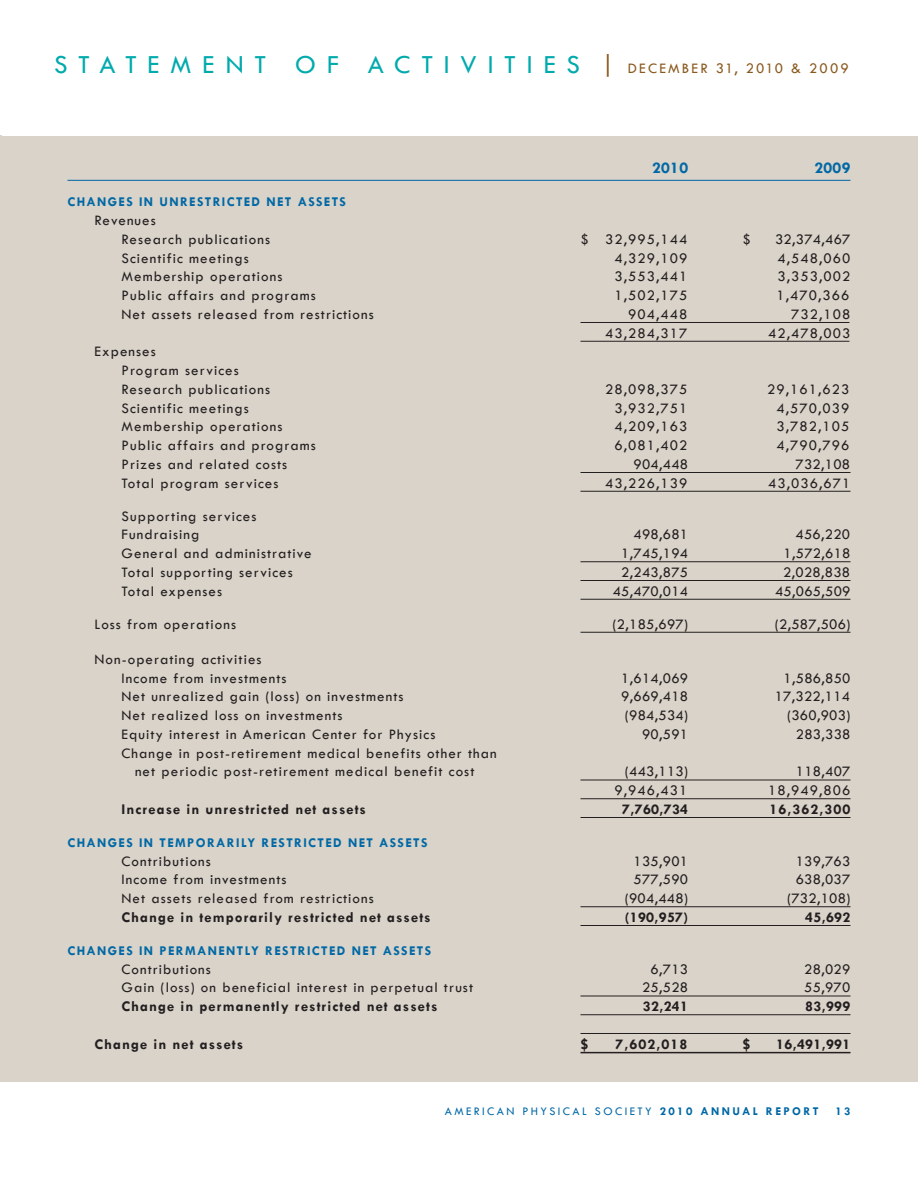
<style>
.page{position:relative;width:918px;height:1188px;background:#fff}
.page>*{position:absolute;margin:0;border:0;box-sizing:border-box;transform-origin:0 0}
.t1{font:27px "Tw Cen";letter-spacing:.4em;color:#00aaad}
.t2{font:700 16.5px "Tw Cen";letter-spacing:.02em;color:#0068a5}
.t3{font:15px/18.8px "Tw Cen";letter-spacing:.07em;color:#231f20}
.t4{font:700 15px "Tw Cen";letter-spacing:.07em;color:#231f20}
.t5{font:700 13.5px "Tw Cen";letter-spacing:.1em;color:#0068a5}
.t6{font:12px "Tw Cen";letter-spacing:.2em;color:#0068a5}
.t7{font:700 12px "Tw Cen";color:#0068a5}
.s1{color:#8a591e}
.s2{font-size:15px;color:#8a591e}
.s3{font-weight:700}
</style>
<div class="page">
<hr style="left:0;top:135px;width:1px;height:945px;background:#d9d3c9">
<div style="left:0;top:136px;width:918px;height:945px;background:#d9d3c9"></div>
<hr style="left:68px;top:180px;width:782px;height:1px;background:#0068a5">
<hr style="left:580px;top:322px;width:269px;height:1px;background:#231f20">
<hr style="left:580px;top:341px;width:269px;height:1px;background:#231f20">
<hr style="left:580px;top:472px;width:270px;height:1px;background:#231f20">
<hr style="left:580px;top:491px;width:270px;height:1px;background:#231f20">
<hr style="left:580px;top:561px;width:270px;height:1px;background:#231f20">
<hr style="left:580px;top:580px;width:270px;height:1px;background:#231f20">
<hr style="left:580px;top:599px;width:270px;height:1px;background:#231f20">
<hr style="left:580px;top:632px;width:270px;height:1px;background:#231f20">
<hr style="left:580px;top:780px;width:270px;height:1px;background:#231f20">
<hr style="left:580px;top:798px;width:270px;height:1px;background:#231f20">
<hr style="left:580px;top:817px;width:270px;height:1px;background:#231f20">
<hr style="left:580px;top:906px;width:270px;height:1px;background:#231f20">
<hr style="left:580px;top:925px;width:270px;height:1px;background:#231f20">
<hr style="left:580px;top:996px;width:270px;height:1px;background:#231f20">
<hr style="left:580px;top:1014px;width:270px;height:1px;background:#231f20">
<hr style="left:580px;top:1033px;width:270px;height:1px;background:#231f20">
<hr style="left:580px;top:1052px;width:270px;height:1px;background:#231f20">
<p class="t1" style="left:54px;top:48px;width:796px">statement of Activ ities <span class="s1">|</span> <span class="s2">December 31, 2010 &amp; 2009</span></p>
<p class="t5" style="left:68px;top:194px;width:139px">Changes in unrestrict</p>
<p class="t5" style="left:244px;top:194px;width:63px">ed net ass</p>
<p class="t5" style="left:324px;top:194px;width:16px">ets</p>
<p class="t3" style="left:94px;top:211px;width:177px">Revenues<br>Research publications</p>
<p class="t2" style="left:652px;top:158px;width:38px">2010</p>
<p class="t2" style="left:814px;top:158px;width:38px">2009</p>
<p class="t3" style="left:580px;top:230px;width:108px">$ 32,995,144</p>
<p class="t3" style="left:742px;top:230px;width:10px">$</p>
<p class="t3" style="left:775px;top:230px;width:77px">32,374,467</p>
<p class="t3" style="left:95px;top:248px;width:156px">Scientific meetings</p>
<p class="t3" style="left:615px;top:248px;width:74px">4,329,109</p>
<p class="t3" style="left:778px;top:248px;width:74px">4,548,060</p>
<p class="t3" style="left:95px;top:267px;width:21px">M</p>
<p class="t3" style="left:134px;top:267px;width:150px">embership operations</p>
<p class="t3" style="left:615px;top:267px;width:74px">3,553,441</p>
<p class="t3" style="left:778px;top:267px;width:74px">3,353,002</p>
<p class="t3" style="left:122px;top:286px;width:196px">Public affairs and programs</p>
<p class="t3" style="left:615px;top:286px;width:74px">1,502,175</p>
<p class="t3" style="left:777px;top:286px;width:74px">1,470,366</p>
<p class="t3" style="left:95px;top:305px;width:20px">N</p>
<p class="t3" style="left:133px;top:305px;width:243px">et assets released from restrictions</p>
<p class="t3" style="left:628px;top:305px;width:61px">904,448</p>
<p class="t3" style="left:791px;top:305px;width:61px">732,108</p>
<p class="t3" style="left:605px;top:323px;width:84px">43,284,317</p>
<p class="t3" style="left:768px;top:323px;width:84px">42,478,003</p>
<p class="t3" style="left:95px;top:342px;width:63px">Expenses</p>
<p class="t3" style="left:122px;top:361px;width:119px">Program services</p>
<p class="t3" style="left:95px;top:380px;width:177px">Research publications</p>
<p class="t3" style="left:605px;top:380px;width:84px">28,098,375</p>
<p class="t3" style="left:767px;top:380px;width:84px">29,161,623</p>
<p class="t3" style="left:95px;top:398px;width:156px">Scientific meetings</p>
<p class="t3" style="left:615px;top:398px;width:74px">3,932,751</p>
<p class="t3" style="left:777px;top:398px;width:74px">4,570,039</p>
<p class="t3" style="left:95px;top:417px;width:21px">M</p>
<p class="t3" style="left:134px;top:417px;width:150px">embership operations</p>
<p class="t3" style="left:615px;top:417px;width:74px">4,209,163</p>
<p class="t3" style="left:777px;top:417px;width:74px">3,782,105</p>
<p class="t3" style="left:122px;top:436px;width:196px">Public affairs and programs</p>
<p class="t3" style="left:615px;top:436px;width:74px">6,081,402</p>
<p class="t3" style="left:777px;top:436px;width:74px">4,790,796</p>
<p class="t3" style="left:122px;top:455px;width:167px">Prizes and related costs</p>
<p class="t3" style="left:633px;top:455px;width:56px">904,448</p>
<p class="t3" style="left:795px;top:455px;width:56px">732,108</p>
<p class="t3" style="left:95px;top:473px;width:185px">Total program services</p>
<p class="t3" style="left:605px;top:473px;width:84px">43,226,139</p>
<p class="t3" style="left:768px;top:473px;width:84px">43,036,671</p>
<p class="t3" style="left:122px;top:506px;width:136px;text-indent:-27px">Supporting services<br>Fundraising</p>
<p class="t3" style="left:633px;top:525px;width:56px">498,681</p>
<p class="t3" style="left:795px;top:525px;width:56px">456,220</p>
<p class="t3" style="left:95px;top:544px;width:20px">G</p>
<p class="t3" style="left:134px;top:544px;width:179px">eneral and administrative</p>
<p class="t3" style="left:621px;top:544px;width:68px">1,745,194</p>
<p class="t3" style="left:784px;top:544px;width:68px">1,572,618</p>
<p class="t3" style="left:95px;top:563px;width:200px">Total supporting services</p>
<p class="t3" style="left:621px;top:563px;width:68px">2,243,875</p>
<p class="t3" style="left:783px;top:563px;width:68px">2,028,838</p>
<p class="t3" style="left:95px;top:581px;width:129px">Total expenses</p>
<p class="t3" style="left:613px;top:581px;width:77px">45,470,014</p>
<p class="t3" style="left:775px;top:581px;width:77px">45,065,509</p>
<p class="t3" style="left:95px;top:614px;width:143px">Loss from operations</p>
<p class="t3" style="left:613px;top:614px;width:77px">(2,185,697)</p>
<p class="t3" style="left:775px;top:614px;width:77px">(2,587,506)</p>
<p class="t3" style="left:95px;top:650px;width:194px">Non-operating activities<br>I ncome from investments</p>
<p class="t3" style="left:621px;top:668px;width:68px">1,614,069</p>
<p class="t3" style="left:784px;top:668px;width:68px">1,586,850</p>
<p class="t3" style="left:95px;top:687px;width:20px">N</p>
<p class="t3" style="left:133px;top:687px;width:272px">et unrealized gain (loss) on investments</p>
<p class="t3" style="left:621px;top:687px;width:68px">9,669,418</p>
<p class="t3" style="left:775px;top:687px;width:77px">17,322,114</p>
<p class="t3" style="left:95px;top:706px;width:20px">N</p>
<p class="t3" style="left:133px;top:706px;width:211px">et realized loss on investments</p>
<p class="t3" style="left:625px;top:706px;width:65px">(984,534)</p>
<p class="t3" style="left:787px;top:706px;width:65px">(360,903)</p>
<p class="t3" style="left:95px;top:725px;width:342px">Equity interest in American Center for Physics</p>
<p class="t3" style="left:642px;top:725px;width:48px">90,591</p>
<p class="t3" style="left:796px;top:725px;width:56px">283,338</p>
<p class="t3" style="left:95px;top:743px;width:19px">C</p>
<p class="t3" style="left:132px;top:743px;width:367px">hange in post-retirement medical benefits other than net periodic post-retirement medical benefit cost</p>
<p class="t3" style="left:625px;top:762px;width:65px">(443,113)</p>
<p class="t3" style="left:796px;top:762px;width:56px">118,407</p>
<p class="t3" style="left:615px;top:781px;width:74px">9,946,431</p>
<p class="t3" style="left:768px;top:781px;width:84px">18,949,806</p>
<p class="t4" style="left:122px;top:800px;width:246px">Increase in unrestricted net assets</p>
<p class="t4" style="left:622px;top:800px;width:67px">7,760,734</p>
<p class="t4" style="left:770px;top:800px;width:82px">16,362,300</p>
<p class="t5" style="left:68px;top:835px;width:149px">Changes in Temporari</p>
<p class="t5" style="left:241px;top:835px;width:47px">ly r estrict</p>
<p class="t5" style="left:325px;top:835px;width:63px">ed net ass</p>
<p class="t5" style="left:405px;top:835px;width:16px">ets</p>
<p class="t3" style="left:122px;top:851px;width:91px">Contributions</p>
<p class="t3" style="left:633px;top:851px;width:56px">135,901</p>
<p class="t3" style="left:796px;top:851px;width:56px">139,763</p>
<p class="t3" style="left:94px;top:870px;width:194px">I ncome from investments</p>
<p class="t3" style="left:633px;top:870px;width:56px">577,590</p>
<p class="t3" style="left:796px;top:870px;width:56px">638,037</p>
<p class="t3" style="left:94px;top:889px;width:20px">N</p>
<p class="t3" style="left:133px;top:889px;width:243px">et assets released from restrictions</p>
<p class="t3" style="left:625px;top:889px;width:65px">(904,448)</p>
<p class="t3" style="left:787px;top:889px;width:65px">(732,108)</p>
<p class="t4" style="left:121px;top:908px;width:311px">Change in temporarily restricted net assets</p>
<p class="t4" style="left:625px;top:908px;width:65px">(190,957)</p>
<p class="t4" style="left:805px;top:908px;width:47px">45,692</p>
<p class="t5" style="left:68px;top:943px;width:120px">Changes in Perma</p>
<p class="t5" style="left:208px;top:943px;width:83px">nently restrict</p>
<p class="t5" style="left:329px;top:943px;width:63px">ed net ass</p>
<p class="t5" style="left:409px;top:943px;width:16px">ets</p>
<p class="t3" style="left:94px;top:959px;width:19px">C</p>
<p class="t3" style="left:132px;top:959px;width:81px">ontributions</p>
<p class="t3" style="left:651px;top:959px;width:39px">6,713</p>
<p class="t3" style="left:804px;top:959px;width:48px">28,029</p>
<p class="t3" style="left:95px;top:978px;width:20px">G</p>
<p class="t3" style="left:134px;top:978px;width:340px">ain (loss) on beneficial interest in perpetual trust</p>
<p class="t3" style="left:642px;top:978px;width:48px">25,528</p>
<p class="t3" style="left:804px;top:978px;width:48px">55,970</p>
<p class="t4" style="left:122px;top:997px;width:317px">Change in permanently restricted net assets</p>
<p class="t4" style="left:643px;top:997px;width:47px">32,241</p>
<p class="t4" style="left:805px;top:997px;width:47px">83,999</p>
<p class="t4" style="left:95px;top:1035px;width:150px">Change in net assets</p>
<p class="t4" style="left:581px;top:1035px;width:9px">$</p>
<p class="t4" style="left:616px;top:1035px;width:73px">7,602,018</p>
<p class="t4" style="left:743px;top:1035px;width:9px">$</p>
<p class="t4" style="left:776px;top:1035px;width:76px">16,491,991</p>
<p class="t6" style="left:445px;top:1104px;width:366px">American Physical Society <span class="s3">2010 Annua l Rep ort</span></p>
<p class="t7" style="left:835px;top:1104px;width:17px">13</p>
</div>
